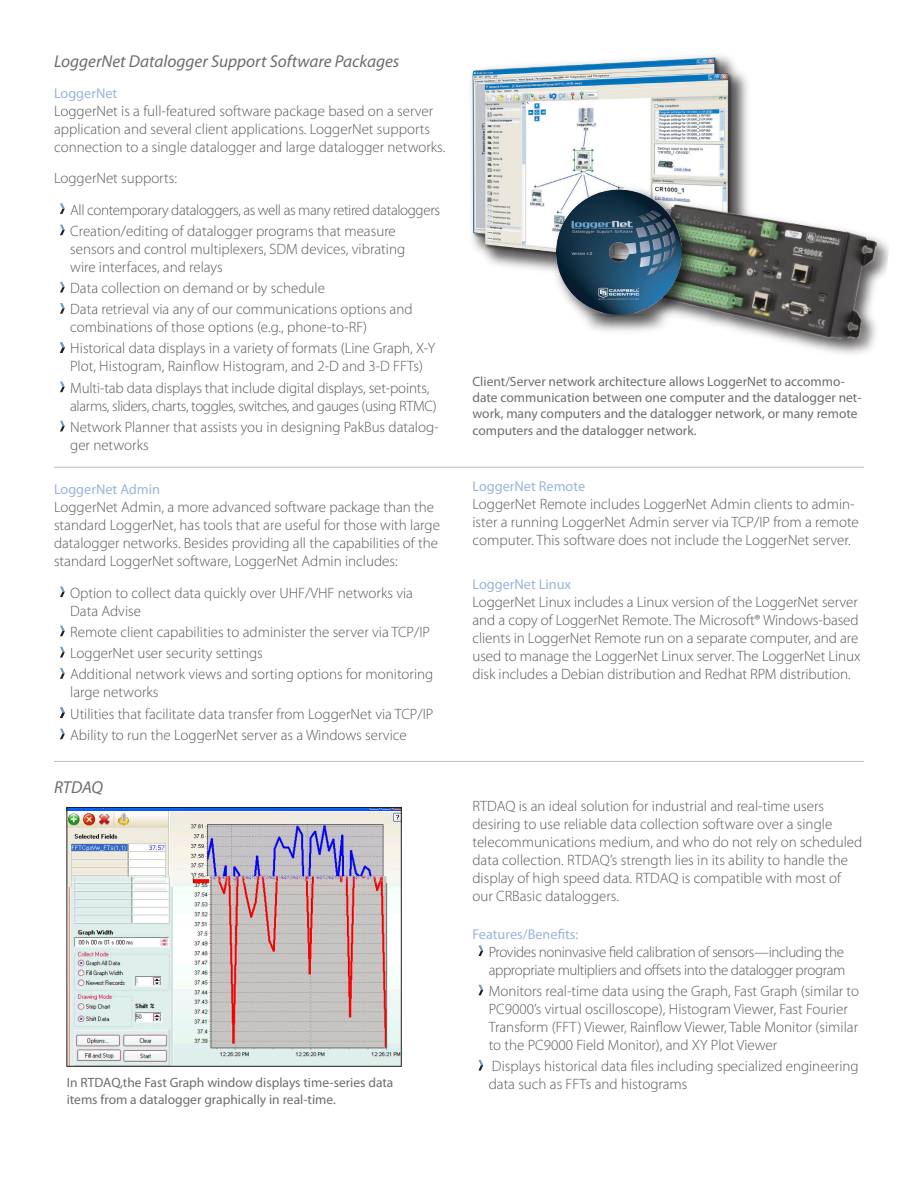
<style>
.page{position:relative;width:918px;height:1188px;background:#fff}
.page>*{position:absolute;margin:0;border:0;box-sizing:border-box;transform-origin:0 0}
.t1{font:italic 17.25px "Myriad Pro";color:#6c6d70}
.bullets1{font:300 15px/18px "Myriad Pro";color:#57585a}
.body1{font:300 15px/18px "Myriad Pro";color:#57585a}
.bullets1-2{font:300 15px/18px "Myriad Pro";letter-spacing:-.025em;color:#57585a}
.t2{font:14.25px "Myriad Pro";color:#9ab4dd}
.t3{font:13.5px/16.2px "Myriad Pro";color:#6c6d70}
</style>
<div class="page">
<img style="left:471px;top:55px;width:277px;height:142px">
<img style="left:472px;top:57px;width:244px;height:214px">
<img style="left:703px;top:197px;width:186px;height:157px">
<img style="left:703px;top:199px;width:176px;height:146px">
<img style="left:548px;top:182px;width:155px;height:149px">
<img style="left:557px;top:190px;width:124px;height:127px">
<svg style="left:478px;top:945px;width:5px;height:11px"></svg>
<svg style="left:478px;top:985px;width:5px;height:10px"></svg>
<svg style="left:478px;top:1060px;width:5px;height:11px"></svg>
<svg style="left:60px;top:203px;width:5px;height:11px"></svg>
<svg style="left:60px;top:225px;width:5px;height:10px"></svg>
<svg style="left:60px;top:282px;width:5px;height:10px"></svg>
<svg style="left:60px;top:303px;width:5px;height:11px"></svg>
<svg style="left:60px;top:342px;width:5px;height:11px"></svg>
<svg style="left:60px;top:382px;width:5px;height:10px"></svg>
<svg style="left:60px;top:421px;width:5px;height:10px"></svg>
<svg style="left:60px;top:586px;width:5px;height:11px"></svg>
<svg style="left:60px;top:626px;width:5px;height:10px"></svg>
<svg style="left:60px;top:647px;width:5px;height:11px"></svg>
<svg style="left:60px;top:668px;width:5px;height:11px"></svg>
<svg style="left:60px;top:707px;width:5px;height:11px"></svg>
<svg style="left:60px;top:729px;width:5px;height:10px"></svg>
<hr style="left:54px;top:761px;width:810px;height:1px;background:#bcbdc0">
<img style="left:69px;top:809px;width:330px;height:255px">
<hr style="left:54px;top:467px;width:810px;height:1px;background:#bcbdc0">
<p class="t1" style="left:54px;top:50px;width:347px">LoggerNet Datalogger Support Software Packages</p>
<p class="t2" style="left:54px;top:84px;width:65px">LoggerNet</p>
<p class="body1" style="left:54px;top:101px;width:393px">LoggerNet is a full-featured software package based on a server application and several client applications. LoggerNet supports connection to a single datalogger and large datalogger networks.</p>
<p class="body1" style="left:54px;top:169px;width:124px">LoggerNet supports:</p>
<p class="bullets1-2" style="left:70px;top:200px;width:371px">All contemporary dataloggers, as well as many retired dataloggers</p>
<p class="bullets1" style="left:70px;top:222px;width:337px">Creation/editing of datalogger programs that measure sensors and control multiplexers, SDM devices, vibrating wire interfaces, and relays</p>
<p class="bullets1" style="left:70px;top:279px;width:256px">Data collection on demand or by schedule</p>
<p class="bullets1" style="left:70px;top:300px;width:344px">Data retrieval via any of our communications options and combinations of those options (e.g., phone-to-RF)</p>
<p class="bullets1" style="left:70px;top:339px;width:367px">Historical data displays in a variety of formats (Line Graph, X-Y<br>Plot, Histogram, Rainflow Histogram, and 2-D and 3-D FFTs)</p>
<p class="bullets1" style="left:70px;top:379px;width:368px">Multi-tab data displays that include digital displays, set-points, alarms, sliders, charts, toggles, switches, and gauges (using RTMC)</p>
<p class="bullets1" style="left:70px;top:418px;width:370px">Network Planner that assists you in designing PakBus datalog&shy;ger networks</p>
<p class="t2" style="left:54px;top:481px;width:108px">LoggerNet Admin</p>
<p class="body1" style="left:54px;top:498px;width:387px">LoggerNet Admin, a more advanced software package than the standard LoggerNet, has tools that are useful for those with large datalogger networks. Besides providing all the capabilities of the standard LoggerNet software, LoggerNet Admin includes:</p>
<p class="bullets1" style="left:70px;top:583px;width:344px">Option to collect data quickly over UHF/VHF networks via<br>Data Advise</p>
<p class="bullets1" style="left:70px;top:623px;width:361px">Remote client capabilities to administer the server via TCP/IP</p>
<p class="bullets1" style="left:70px;top:644px;width:194px">LoggerNet user security settings</p>
<p class="bullets1" style="left:70px;top:665px;width:365px">Additional network views and sorting options for monitoring large networks</p>
<p class="bullets1" style="left:70px;top:704px;width:365px">Utilities that facilitate data transfer from LoggerNet via TCP/IP</p>
<p class="bullets1" style="left:70px;top:726px;width:338px">Ability to run the LoggerNet server as a Windows service</p>
<p class="t1" style="left:54px;top:777px;width:51px">RTDAQ</p>
<p class="t3" style="left:67px;top:1075px;width:328px">In RTDAQ,the Fast Graph window displays time-series data items from a datalogger graphically in real-time.</p>
<p class="t3" style="left:472px;top:373px;width:391px">Client/Server network architecture allows LoggerNet to accommo&shy;date communication between one computer and the datalogger net&shy;work, many computers and the datalogger network, or many remote computers and the datalogger network.</p>
<p class="t2" style="left:472px;top:477px;width:114px">LoggerNet Remote</p>
<p class="body1" style="left:472px;top:495px;width:388px">LoggerNet Remote includes LoggerNet Admin clients to admin&shy;ister a running LoggerNet Admin server via TCP/IP from a remote computer. This software does not include the LoggerNet server.</p>
<p class="t2" style="left:472px;top:575px;width:100px">LoggerNet Linux</p>
<p class="body1" style="left:472px;top:593px;width:389px">LoggerNet Linux includes a Linux version of the LoggerNet server and a copy of LoggerNet Remote. The Microsoft® Windows-based clients in LoggerNet Remote run on a separate computer, and are used to manage the LoggerNet Linux server. The LoggerNet Linux disk includes a Debian distribution and Redhat RPM distribution.</p>
<p class="body1" style="left:472px;top:797px;width:391px">RTDAQ is an ideal solution for industrial and real-time users desiring to use reliable data collection software over a single telecommunications medium, and who do not rely on scheduled data collection. RTDAQ’s strength lies in its ability to handle the display of high speed data. RTDAQ is compatible with most of our CRBasic dataloggers.</p>
<p class="t2" style="left:472px;top:925px;width:107px">Features/Benefits:</p>
<p class="bullets1-2" style="left:489px;top:942px;width:358px">Provides noninvasive field calibration of sensors—including the appropriate multipliers and offsets into the datalogger program</p>
<p class="bullets1" style="left:489px;top:982px;width:372px">Monitors real-time data using the Graph, Fast Graph (similar to PC9000’s virtual oscilloscope), Histogram Viewer, Fast Fourier Transform (FFT) Viewer, Rainflow Viewer, Table Monitor (similar to the PC9000 Field Monitor), and XY Plot Viewer</p>
<p class="bullets1" style="left:489px;top:1057px;width:372px">Displays historical data files including specialized engineering data such as FFTs and histograms</p>
</div>
